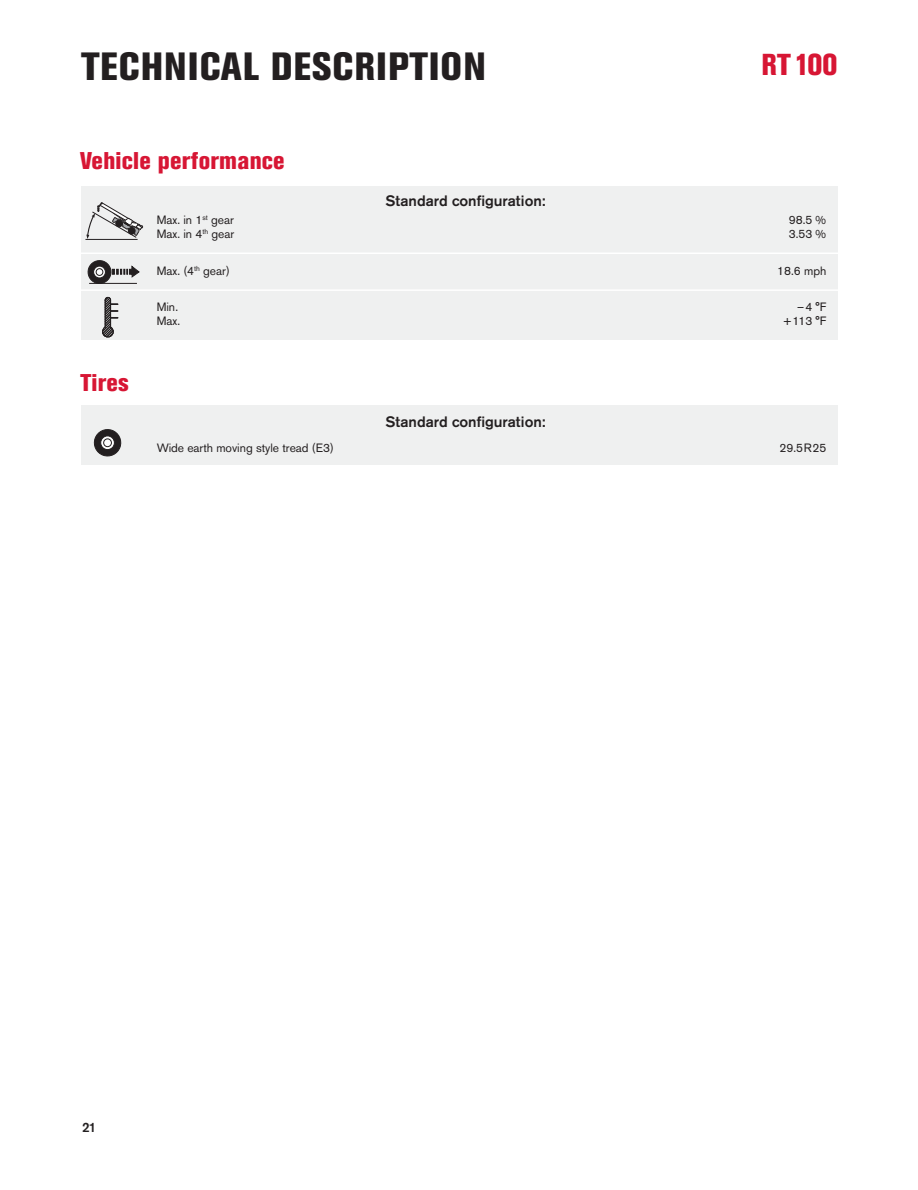
<style>
.page{position:relative;width:918px;height:1190px;background:#fff}
.page>*{position:absolute;margin:0;border:0;box-sizing:border-box;transform-origin:0 0}
.t1{font:800 39px "Akzidenz Grot Con BQ";letter-spacing:.025em;color:#231f20}
.t2{font:800 30px "Akzidenz Grot Con BQ";color:#d71634}
.t3{font:800 24px "Akzidenz Grot Con BQ";letter-spacing:.01em;color:#d71634}
.t4{font:500 15px "Akzidenz Grotesk BQ";color:#231f20}
.t5{font:500 13.5px "Akzidenz Grotesk BQ";color:#231f20}
.t6{font:12px "Akzidenz Grotesk BQ";color:#231f20}
</style>
<div class="page">
<div style="left:81px;top:186px;width:757px;height:153px;background:#eff0f0"></div>
<div style="left:81px;top:405px;width:757px;height:60px;background:#eff0f0"></div>
<hr style="left:80px;top:252px;width:758px;height:2px;background:#fff">
<hr style="left:80px;top:289px;width:758px;height:2px;background:#fff">
<svg style="left:93px;top:429px;width:29px;height:28px"></svg>
<svg style="left:101px;top:436px;width:13px;height:14px"></svg>
<div style="left:103px;top:438px;width:9px;height:9px;background:#fff;border:1px solid #231f20;border-radius:50%"></div>
<svg style="left:87px;top:260px;width:53px;height:24px"></svg>
<svg style="left:102px;top:296px;width:16px;height:42px"></svg>
<svg style="left:86px;top:202px;width:57px;height:37px"></svg>
<hr style="left:85px;top:239px;width:53px;height:1px;background:#231f20">
<h1 class="t1" style="left:81px;top:52px;width:407px">TECHNICAL DESCRIPTION</h1>
<h2 class="t2" style="left:761px;top:53px;width:78px">RT100</h2>
<h3 class="t3" style="left:80px;top:152px;width:206px">Vehicle performance</h3>
<p class="t4" style="left:386px;top:195px;width:162px">Standard configuration:</p>
<h3 class="t3" style="left:80px;top:374px;width:50px">Tires</h3>
<p class="t6" style="left:157px;top:216px;width:79px">Max. in 1<sup>st</sup> gear</p>
<p class="t6" style="left:789px;top:216px;width:39px">98.5 %</p>
<p class="t6" style="left:157px;top:229px;width:79px">Max. in 4<sup>th</sup> gear</p>
<p class="t6" style="left:789px;top:229px;width:39px">3.53 %</p>
<p class="t6" style="left:157px;top:266px;width:75px">Max. (4<sup>th</sup> gear)</p>
<p class="t6" style="left:777px;top:266px;width:51px">18.6 mph</p>
<p class="t6" style="left:157px;top:303px;width:23px">Min.</p>
<p class="t6" style="left:797px;top:303px;width:31px">–4 °F</p>
<p class="t6" style="left:157px;top:316px;width:25px">Max.</p>
<p class="t6" style="left:783px;top:316px;width:44px">+113 °F</p>
<p class="t4" style="left:386px;top:417px;width:162px">Standard configuration:</p>
<p class="t6" style="left:157px;top:443px;width:179px">Wide earth moving style tread (E3)</p>
<p class="t6" style="left:780px;top:443px;width:48px">29.5R25</p>
<p class="t5" style="left:82px;top:1122px;width:16px">21</p>
</div>
